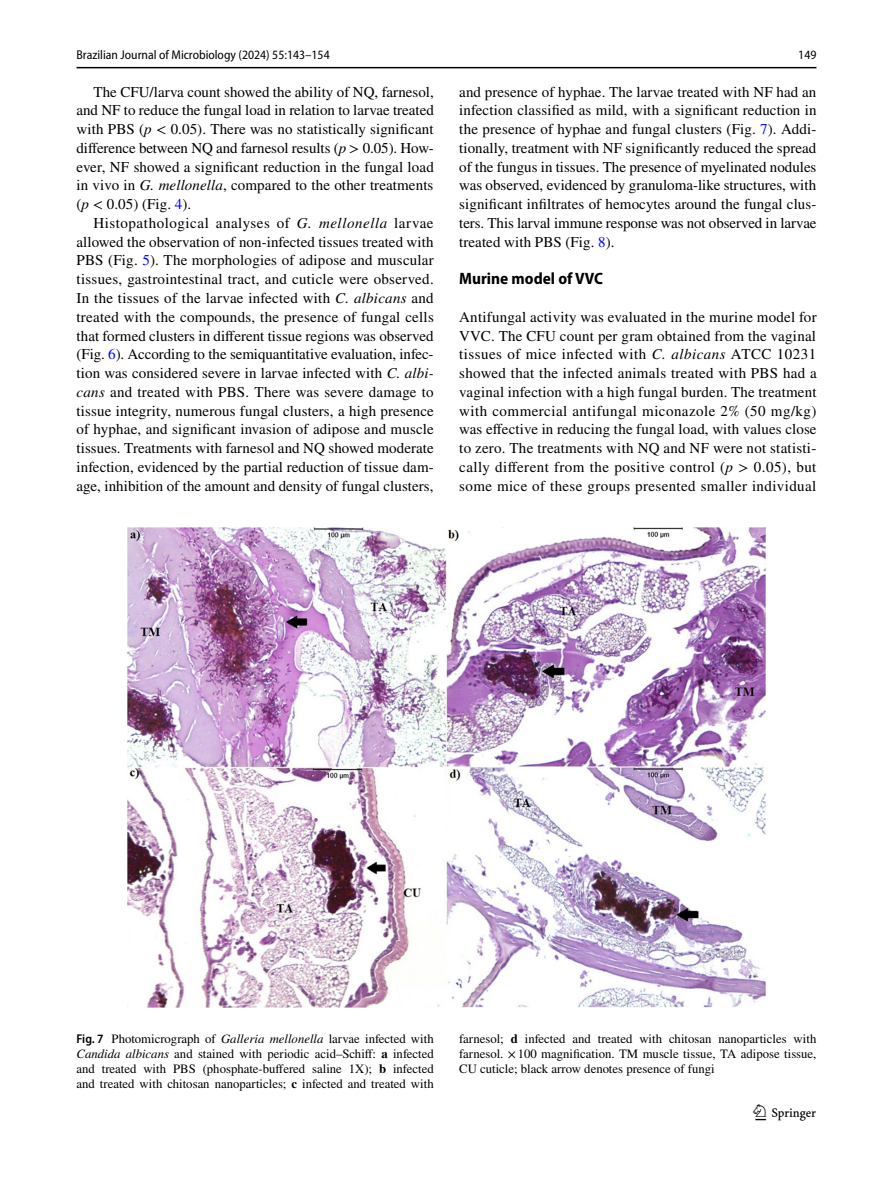
<style>
.page{position:relative;width:893px;height:1187px;background:#fff}
.page>*{position:absolute;margin:0;border:0;box-sizing:border-box;transform-origin:0 0}
.t1{font:22.5px "Springnew Regular 3";color:#000}
.t2{font:700 semi-condensed 16.5px "Myriad Pro";color:#000}
.t3{font:15px/18.8px "STIX";letter-spacing:.005em;color:#000;text-align:justify}
.t4{font:12.75px/15px "STIX";color:#000;text-align:justify}
.t5{font:semi-condensed 12.75px "Myriad Pro";color:#000}
.s1{font-style:italic}
.s2{color:#00f}
.s3{font-family:"Myriad Pro";font-weight:600;font-stretch:semi-condensed}
.s4{font-weight:700}
</style>
<div class="page">
<hr style="left:77px;top:67px;width:739px;height:1px;background:#000">
<img style="left:128px;top:527px;width:637px;height:480px">
<p class="t5" style="left:77px;top:48px;width:255px">Brazilian Journal of Microbiology (2024) 55:143–154</p>
<p class="t5" style="left:798px;top:48px;width:20px">149</p>
<p class="t3" style="left:77px;top:83px;width:359px;text-indent:17px">The CFU/larva count showed the ability of NQ, farnesol, and NF to reduce the fungal load in relation to larvae treated with PBS (<span class="s1">p</span> &lt; 0.05). There was no statistically significant difference between NQ and farnesol results (<span class="s1">p</span> &gt; 0.05). How&shy;ever, NF showed a significant reduction in the fungal load in vivo in <span class="s1">G. mellonella</span>, compared to the other treatments (<span class="s1">p</span> &lt; 0.05) (Fig. <span class="s2">4</span>).</p>
<p class="t3" style="left:77px;top:214px;width:359px;text-indent:17px">Histopathological analyses of <span class="s1">G. mellonella</span> larvae allowed the observation of non-infected tissues treated with PBS (Fig. <span class="s2">5</span>). The morphologies of adipose and muscular tissues, gastrointestinal tract, and cuticle were observed.<br>In the tissues of the larvae infected with <span class="s1">C. albicans</span> and treated with the compounds, the presence of fungal cells that formed clusters in different tissue regions was observed (Fig. <span class="s2">6</span>). According to the semiquantitative evaluation, infec&shy;tion was considered severe in larvae infected with <span class="s1">C. albi&shy;cans</span> and treated with PBS. There was severe damage to tissue integrity, numerous fungal clusters, a high presence of hyphae, and significant invasion of adipose and muscle tissues. Treatments with farnesol and NQ showed moderate infection, evidenced by the partial reduction of tissue dam&shy;age, inhibition of the amount and density of fungal clusters,</p>
<p class="t3" style="left:459px;top:83px;width:359px">and presence of hyphae. The larvae treated with NF had an infection classified as mild, with a significant reduction in the presence of hyphae and fungal clusters (Fig. <span class="s2">7</span>). Addi&shy;tionally, treatment with NF significantly reduced the spread of the fungus in tissues. The presence of myelinated nodules was observed, evidenced by granuloma-like structures, with significant infiltrates of hemocytes around the fungal clus&shy;ters. This larval immune response was not observed in larvae treated with PBS (Fig. <span class="s2">8</span>).</p>
<p class="t2" style="left:459px;top:269px;width:145px">Murine model of VVC</p>
<p class="t3" style="left:459px;top:308px;width:359px">Antifungal activity was evaluated in the murine model for VVC. The CFU count per gram obtained from the vaginal tissues of mice infected with <span class="s1">C. albicans</span> ATCC 10231 showed that the infected animals treated with PBS had a vaginal infection with a high fungal burden. The treatment with commercial antifungal miconazole 2% (50 mg/kg) was effective in reducing the fungal load, with values close to zero. The treatments with NQ and NF were not statisti&shy;cally different from the positive control (<span class="s1">p</span> &gt; 0.05), but some mice of these groups presented smaller individual</p>
<p class="t4" style="left:77px;top:1031px;width:359px"><span class="s3">Fig. 7</span> Photomicrograph of <span class="s1">Galleria mellonella</span> larvae infected with <span class="s1">Candida albicans</span> and stained with periodic acid–Schiff: <span class="s4">a</span> infected and treated with PBS (phosphate-buffered saline 1X); <span class="s4">b</span> infected and treated with chitosan nanoparticles; <span class="s4">c</span> infected and treated with</p>
<p class="t4" style="left:459px;top:1031px;width:359px">farnesol; <span class="s4">d</span> infected and treated with chitosan nanoparticles with farnesol. ×100 magnification. TM muscle tissue, TA adipose tissue, CU cuticle; black arrow denotes presence of fungi</p>
<h1 class="t1" style="left:755px;top:1104px;width:62px">1 3</h1>
</div>
